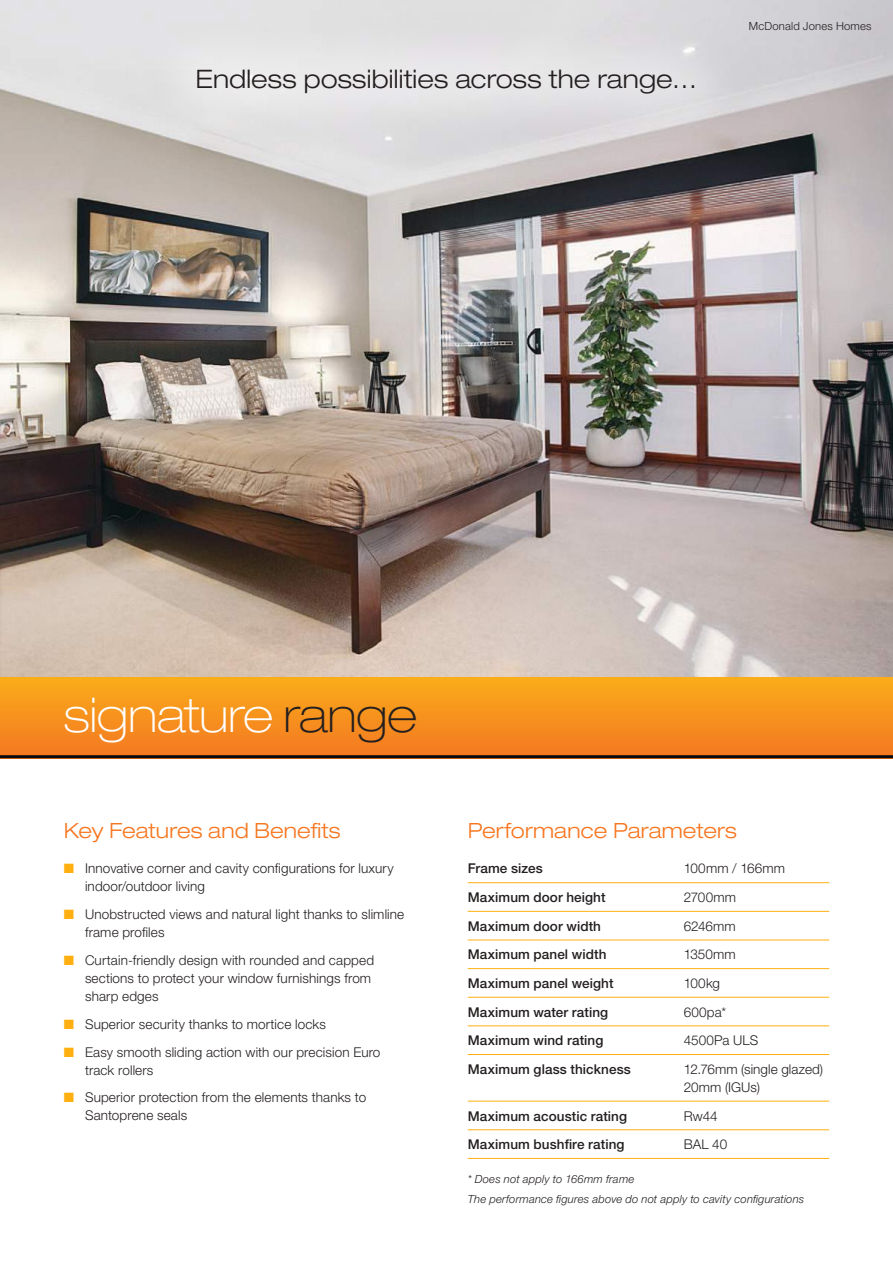
<style>
.page{position:relative;width:893px;height:1263px;background:#fff}
.page>*{position:absolute;margin:0;border:0;box-sizing:border-box;transform-origin:0 0}
.t1{font:100 expanded 48px "Helvetica Neue";letter-spacing:-.005em;color:#fff}
.t2{font:300 expanded 25.5px "Helvetica Neue";letter-spacing:.005em;color:#241f1f}
.t3{font:300 expanded 21px "Helvetica Neue";letter-spacing:.005em;color:#f7761f}
.t4{font:300 13.5px/18px "Helvetica Neue";letter-spacing:.01em;color:#241f1f}
.t5{font:500 13.5px "Helvetica Neue";letter-spacing:.005em;color:#241f1f}
.t6{font:italic 300 11.25px/19.2px "Helvetica Neue";letter-spacing:.015em;color:#241f1f}
.t7{font:300 11.25px "Helvetica Neue";letter-spacing:.015em;color:#241f1f}
.s1{color:#241f1f}
.s2{color:#ffb010}
</style>
<div class="page">
<img style="left:0;top:0;width:893px;height:677px">
<div style="left:144px;top:16px;width:602px;height:131px;background:#fff;opacity:.4"></div>
<hr style="left:468px;top:882px;width:361px;height:1px;background:#ffb010">
<hr style="left:468px;top:911px;width:361px;height:1px;background:#ffb010">
<hr style="left:468px;top:939px;width:361px;height:1px;background:#ffb010">
<hr style="left:468px;top:968px;width:361px;height:1px;background:#ffb010">
<hr style="left:468px;top:997px;width:361px;height:1px;background:#ffb010">
<hr style="left:468px;top:1025px;width:361px;height:1px;background:#ffb010">
<hr style="left:468px;top:1054px;width:361px;height:1px;background:#ffb010">
<hr style="left:468px;top:1101px;width:361px;height:1px;background:#ffb010">
<hr style="left:468px;top:1129px;width:361px;height:1px;background:#ffb010">
<hr style="left:468px;top:1158px;width:361px;height:1px;background:#ffb010">
<div style="left:0;top:677px;width:893px;height:81px;background:linear-gradient(to bottom,#faac1a,#f47722)"></div>
<hr style="left:0;top:755px;width:893px;height:3px;background:#09090f">
<h2 class="t2" style="left:196px;top:64px;width:503px">Endless possibilities across the range…</h2>
<p class="t7" style="left:749px;top:19px;width:124px">McDonald Jones Homes</p>
<h1 class="t1" style="left:64px;top:687px;width:355px">signature <span class="s1">range</span></h1>
<h3 class="t3" style="left:64px;top:818px;width:278px">Key Features and Benefits</h3>
<p class="t4" style="left:85px;top:859px;width:310px;text-indent:-21px"><span class="s2">■</span> Innovative corner and cavity configurations for luxury indoor/outdoor living</p>
<p class="t4" style="left:85px;top:905px;width:321px;text-indent:-21px"><span class="s2">■</span> Unobstructed views and natural light thanks to slimline frame profiles</p>
<p class="t4" style="left:85px;top:951px;width:291px;text-indent:-21px"><span class="s2">■</span> Curtain-friendly design with rounded and capped sections to protect your window furnishings from sharp edges</p>
<p class="t4" style="left:64px;top:1015px;width:264px"><span class="s2">■</span> Superior security thanks to mortice locks</p>
<p class="t4" style="left:85px;top:1042px;width:297px;text-indent:-21px"><span class="s2">■</span> Easy smooth sliding action with our precision Euro track rollers</p>
<p class="t4" style="left:85px;top:1088px;width:283px;text-indent:-21px"><span class="s2">■</span> Superior protection from the elements thanks to<br>Santoprene seals</p>
<h3 class="t3" style="left:468px;top:818px;width:271px">Performance Parameters</h3>
<p class="t5" style="left:468px;top:860px;width:77px">Frame sizes</p>
<p class="t4" style="left:684px;top:859px;width:103px">100mm / 166mm</p>
<p class="t5" style="left:468px;top:889px;width:139px">Maximum door height</p>
<p class="t4" style="left:684px;top:888px;width:54px">2700mm</p>
<p class="t5" style="left:468px;top:918px;width:135px">Maximum door width</p>
<p class="t4" style="left:684px;top:916px;width:53px">6246mm</p>
<p class="t5" style="left:468px;top:946px;width:140px">Maximum panel width</p>
<p class="t4" style="left:684px;top:945px;width:53px">1350mm</p>
<p class="t5" style="left:468px;top:975px;width:147px">Maximum panel weight</p>
<p class="t4" style="left:684px;top:974px;width:38px">100kg</p>
<p class="t5" style="left:468px;top:1004px;width:142px">Maximum water rating</p>
<p class="t4" style="left:684px;top:1002px;width:44px">600pa*</p>
<p class="t5" style="left:468px;top:1032px;width:137px">Maximum wind rating</p>
<p class="t4" style="left:684px;top:1031px;width:76px">4500Pa ULS</p>
<p class="t5" style="left:468px;top:1061px;width:165px">Maximum glass thickness</p>
<p class="t4" style="left:684px;top:1060px;width:141px">12.76mm (single glazed)<br>20mm (IGUs)</p>
<p class="t5" style="left:468px;top:1108px;width:161px">Maximum acoustic rating</p>
<p class="t4" style="left:684px;top:1106px;width:35px">Rw44</p>
<p class="t5" style="left:468px;top:1136px;width:158px">Maximum bushfire rating</p>
<p class="t4" style="left:684px;top:1135px;width:45px">BAL 40</p>
<p class="t6" style="left:468px;top:1169px;width:338px">* Does not apply to 166mm frame<br>The performance figures above do not apply to cavity configurations</p>
</div>
